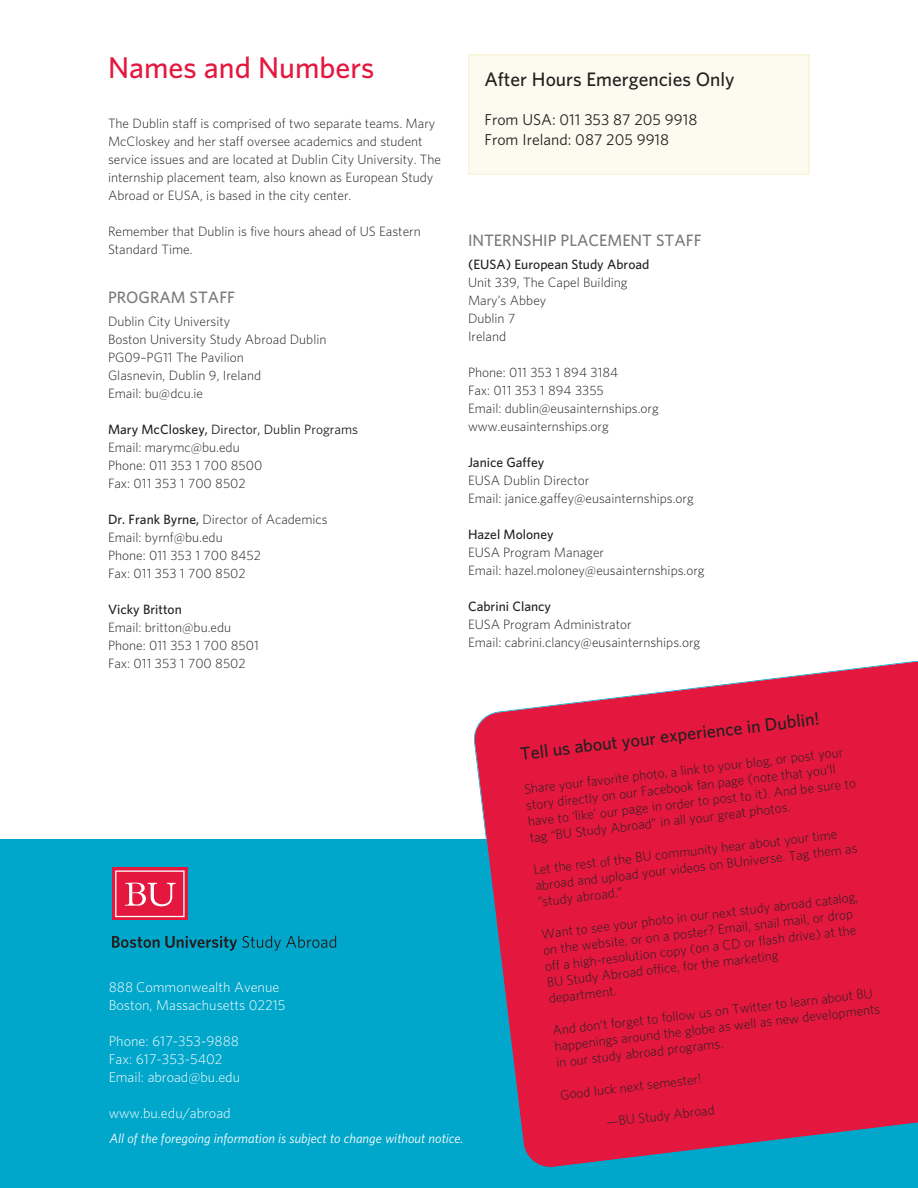
<style>
.page{position:relative;width:918px;height:1188px;background:#fff}
.page>*{position:absolute;margin:0;border:0;box-sizing:border-box;transform-origin:0 0}
.t1{font:500 30px "Whitney";color:#e4183e}
.t2{font:500 19.5px "Whitney";color:#231f20}
.t3{font:500 18px "Whitney";color:#231f20}
.t4{font:500 16.5px "Whitney";color:#787a7d}
.t5{font:15.75px/19.5px "Whitney";color:#231f20}
.t6{font:300 14.25px/18px "Whitney";color:#fff}
.t7{font:300 13.5px/18px "Whitney";color:#231f20}
.t8{font:500 13.5px "Whitney";color:#231f20}
.t9{font:italic 13.5px "Whitney";color:#fff}
.s1{font-weight:500}
.s2{font-weight:400}
</style>
<div class="page">
<div style="left:0;top:839px;width:918px;height:349px;background:#00a7cb"></div>
<svg style="left:112px;top:867px;width:76px;height:53px"></svg>
<svg style="left:115px;top:871px;width:70px;height:46px;background:#e84261"></svg>
<svg style="left:112px;top:936px;width:224px;height:15px"></svg>
<svg style="left:474px;top:661px;width:444px;height:506px;background:#d13155"></svg>
<div style="left:470px;top:56px;width:338px;height:117px;background:#fcfbf0"></div>
<div style="left:468px;top:54px;width:342px;height:121px;border:2px solid #f7f4d6"></div>
<h1 class="t1" style="left:108px;top:57px;width:268px">Names and Numbers</h1>
<p class="t7" style="left:108px;top:116px;width:335px">The Dublin staff is comprised of two separate teams. Mary McCloskey and her staff oversee academics and student service issues and are located at Dublin City University. The internship placement team, also known as European Study Abroad or EUSA, is based in the city center.</p>
<p class="t7" style="left:108px;top:224px;width:314px">Remember that Dublin is five hours ahead of US Eastern<br>Standard Time.</p>
<p class="t4" style="left:108px;top:291px;width:129px">PROGRAM STAFF</p>
<p class="t7" style="left:108px;top:314px;width:220px">Dublin City University<br>Boston University Study Abroad Dublin<br>PG09–PG11 The Pavilion<br>Glasnevin, Dublin 9, Ireland<br>Email: bu@dcu.ie</p>
<p class="t7" style="left:108px;top:422px;width:252px"><span class="s1">Mary McCloskey,</span> <span class="s2">Director, Dublin Programs<br></span>Email: marymc@bu.edu<br>Phone: 011 353 1 700 8500<br>Fax: 011 353 1 700 8502</p>
<p class="t7" style="left:108px;top:512px;width:221px"><span class="s1">Dr. Frank Byrne,</span> Director of Academics<br>Email: byrnf@bu.edu<br>Phone: 011 353 1 700 8452<br>Fax: 011 353 1 700 8502</p>
<p class="t8" style="left:108px;top:605px;width:75px">Vicky Britton</p>
<p class="t7" style="left:108px;top:620px;width:152px">Email: britton@bu.edu<br>Phone: 011 353 1 700 8501<br>Fax: 011 353 1 700 8502</p>
<p class="t6" style="left:109px;top:980px;width:178px">888 Commonwealth Avenue<br>Boston, Massachusetts 02215</p>
<p class="t6" style="left:109px;top:1034px;width:133px">Phone: 617-353-9888<br>Fax: 617-353-5402<br>Email: abroad@bu.edu</p>
<p class="t6" style="left:109px;top:1106px;width:123px">www.bu.edu/abroad</p>
<h2 class="t2" style="left:485px;top:73px;width:252px">After Hours Emergencies Only</h2>
<p class="t5" style="left:485px;top:111px;width:214px">From USA: 011 353 87 205 9918<br>From Ireland: 087 205 9918</p>
<p class="t4" style="left:468px;top:234px;width:235px">INTERNSHIP PLACEMENT STAFF</p>
<p class="t8" style="left:468px;top:260px;width:183px">(EUSA) European Study Abroad</p>
<p class="t7" style="left:468px;top:275px;width:161px">Unit 339, The Capel Building<br>Mary’s Abbey<br>Dublin 7<br>Ireland</p>
<p class="t7" style="left:468px;top:365px;width:192px">Phone: 011 353 1 894 3184<br>Fax: 011 353 1 894 3355<br>Email: dublin@eusainternships.org www.eusainternships.org</p>
<p class="t8" style="left:468px;top:458px;width:78px">Janice Gaffey</p>
<p class="t7" style="left:468px;top:473px;width:227px">EUSA Dublin Director<br>Email: janice.gaffey@eusainternships.org</p>
<p class="t8" style="left:468px;top:530px;width:87px">Hazel Moloney</p>
<p class="t7" style="left:468px;top:545px;width:238px">EUSA Program Manager<br>Email: hazel.moloney@eusainternships.org</p>
<p class="t8" style="left:468px;top:602px;width:85px">Cabrini Clancy</p>
<p class="t7" style="left:468px;top:617px;width:234px">EUSA Program Administrator<br>Email: cabrini.clancy@eusainternships.org</p>
<h3 class="t3" style="left:519px;top:748px;width:303px;rotate:-7deg">Tell us about your experience in Dublin!</h3>
<p class="t7" style="left:523px;top:783px;width:332px;line-height:16.2px;rotate:-7deg">Share your favorite photo, a link to your blog, or post your story directly on our Facebook fan page (note that you’ll have to ‘like’ our page in order to post to it). And be sure to tag “BU Study Abroad” in all your great photos.</p>
<p class="t7" style="left:533px;top:864px;width:326px;line-height:15.9px;rotate:-7deg">Let the rest of the BU community hear about your time abroad and upload your videos on BUniverse. Tag them as “study abroad.”</p>
<p class="t7" style="left:540px;top:928px;width:321px;line-height:16px;rotate:-7deg">Want to see your photo in our next study abroad catalog, on the website, or on a poster? Email, snail mail, or drop off a high-resolution copy (on a CD or flash drive) at the BU Study Abroad office, for the marketing<br>department.</p>
<p class="t7" style="left:552px;top:1025px;width:329px;line-height:16px;rotate:-7deg">And don’t forget to follow us on Twitter to learn about BU happenings around the globe as well as new developments in our study abroad programs.</p>
<p class="t7" style="left:559px;top:1088px;width:144px;rotate:-7deg">Good luck next semester!</p>
<p class="t7" style="left:605px;top:1115px;width:111px;rotate:-7deg">—BU Study Abroad</p>
<p class="t9" style="left:110px;top:1134px;width:355px">All of the foregoing information is subject to change without notice.</p>
</div>
